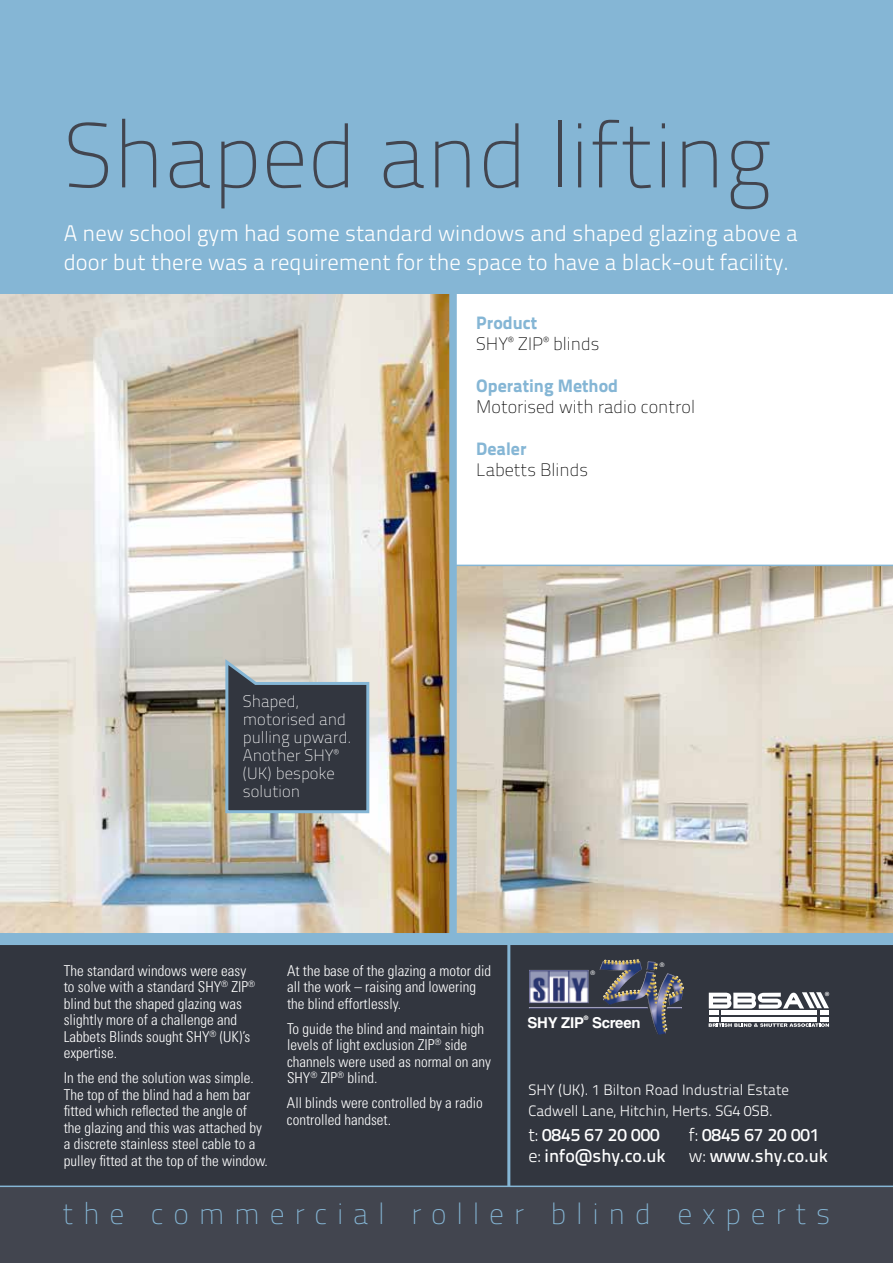
<style>
.page{position:relative;width:893px;height:1263px;background:#fff}
.page>*{position:absolute;margin:0;border:0;box-sizing:border-box;transform-origin:0 0}
.t1{font:91.5px "Titillium Text 22 L 1 wt";color:#42454f}
.t2{font:29.4px "Titillium Text 22 L 1 wt";letter-spacing:.33em;color:#85b6d5}
.t3{font:22.5px/28.5px "Titillium Text 22 L 250 wt";color:#fff}
.t4{font:18px "Titillium Text 22 L 600 wt";color:#fff}
.t5{font:18px "Titillium Text 22 L 1 wt";color:#000}
.t6{font:18px "Titillium Text 22 L 999 wt";color:#85b6d5}
.t7{font:16.5px/18px "Titillium Text 22 L 1 wt";color:#fff}
.t8{font:300 condensed 15px/16.5px "Univers";color:#fff}
.t9{font:15px/21px "Titillium Text 22 L 250 wt";color:#fff}
.t10{font:700 15px "Helvetica";letter-spacing:-.02em;color:#fff}
.t11{font:6.3px "Interstate";color:#fff}
.t12{font:700 6.15px "Helvetica";color:#fff}
.s1{font-family:"Titillium Text 22 L 250 wt"}
</style>
<div class="page">
<img style="left:457px;top:565px;width:436px;height:368px">
<img style="left:0;top:293px;width:457px;height:640px">
<div style="left:0;top:0;width:893px;height:293px;background:#85b6d5"></div>
<div style="left:0;top:939px;width:893px;height:324px;background:#32363f"></div>
<div style="left:0;top:1185px;width:893px;height:78px;background:#42454f"></div>
<svg style="left:709px;top:992px;width:120px;height:35px"></svg>
<div style="left:0;top:933px;width:893px;height:12px;background:#85b6d5"></div>
<svg style="left:224px;top:656px;width:147px;height:159px;background:#565c63"></svg>
<hr style="left:507px;top:939px;width:3px;height:247px;background:#85b6d5">
<img style="left:615px;top:959px;width:22px;height:3px">
<h1 class="t1" style="left:64px;top:90px;width:709px">Shaped and lifting</h1>
<h3 class="t3" style="left:64px;top:218px;width:736px">A new school gym had some standard windows and shaped glazing above a door but there was a requirement for the space to have a black-out facility.</h3>
<p class="t7" style="left:243px;top:691px;width:110px">Shaped, motorised and pulling upward.<br>Another SHY<sup>® </sup>(UK) bespoke solution</p>
<p class="t6" style="left:476px;top:308px;width:62px">Product</p>
<p class="t5" style="left:476px;top:331px;width:125px">SHY<sup>®</sup> ZIP<sup>®</sup> blinds</p>
<p class="t6" style="left:476px;top:371px;width:143px">Operating Method</p>
<p class="t5" style="left:476px;top:394px;width:220px">Motorised with radio control</p>
<p class="t6" style="left:476px;top:434px;width:52px">Dealer</p>
<p class="t5" style="left:476px;top:457px;width:113px">Labetts Blinds</p>
<p class="t11" style="left:659px;top:961px;width:7px">®</p>
<p class="t8" style="left:287px;top:962px;width:206px">At the base of the glazing a motor did all the work – raising and lowering the blind effortlessly.</p>
<p class="t8" style="left:287px;top:1020px;width:206px">To guide the blind and maintain high levels of light exclusion ZIP<sup>®</sup> side channels were used as normal on any<br>SHY<sup>®</sup> ZIP<sup>®</sup> blind.</p>
<p class="t8" style="left:287px;top:1094px;width:197px">All blinds were controlled by a radio controlled handset.</p>
<p class="t8" style="left:64px;top:962px;width:193px">The standard windows were easy to solve with a standard SHY<sup>®</sup> ZIP<sup>® </sup>blind but the shaped glazing was slightly more of a challenge and<br>Labbets Blinds sought SHY<sup>®</sup> (UK)’s expertise.</p>
<p class="t8" style="left:64px;top:1069px;width:206px">In the end the solution was simple.<br>The top of the blind had a hem bar fitted which reflected the angle of the glazing and this was attached by a discrete stainless steel cable to a pulley fitted at the top of the window.</p>
<p class="t11" style="left:590px;top:969px;width:7px">®</p>
<p class="t10" style="left:527px;top:1013px;width:58px">SHY ZIP</p>
<p class="t12" style="left:584px;top:1014px;width:6px">®</p>
<p class="t10" style="left:592px;top:1013px;width:50px">Screen</p>
<p class="t9" style="left:528px;top:1078px;width:262px">SHY (UK). 1 Bilton Road Industrial Estate<br>Cadwell Lane, Hitchin, Herts. SG4 0SB.</p>
<p class="t4" style="left:528px;top:1121px;width:133px"><span class="s1">t:</span> 0845 67 20 000</p>
<p class="t4" style="left:689px;top:1121px;width:132px"><span class="s1">f:</span> 0845 67 20 001</p>
<p class="t4" style="left:528px;top:1142px;width:139px"><span class="s1">e:</span> info@shy.co.uk</p>
<p class="t4" style="left:689px;top:1142px;width:141px"><span class="s1">w:</span> www.shy.co.uk</p>
<h2 class="t2" style="left:63px;top:1193px;width:769px">the commercial roller blind experts</h2>
</div>
